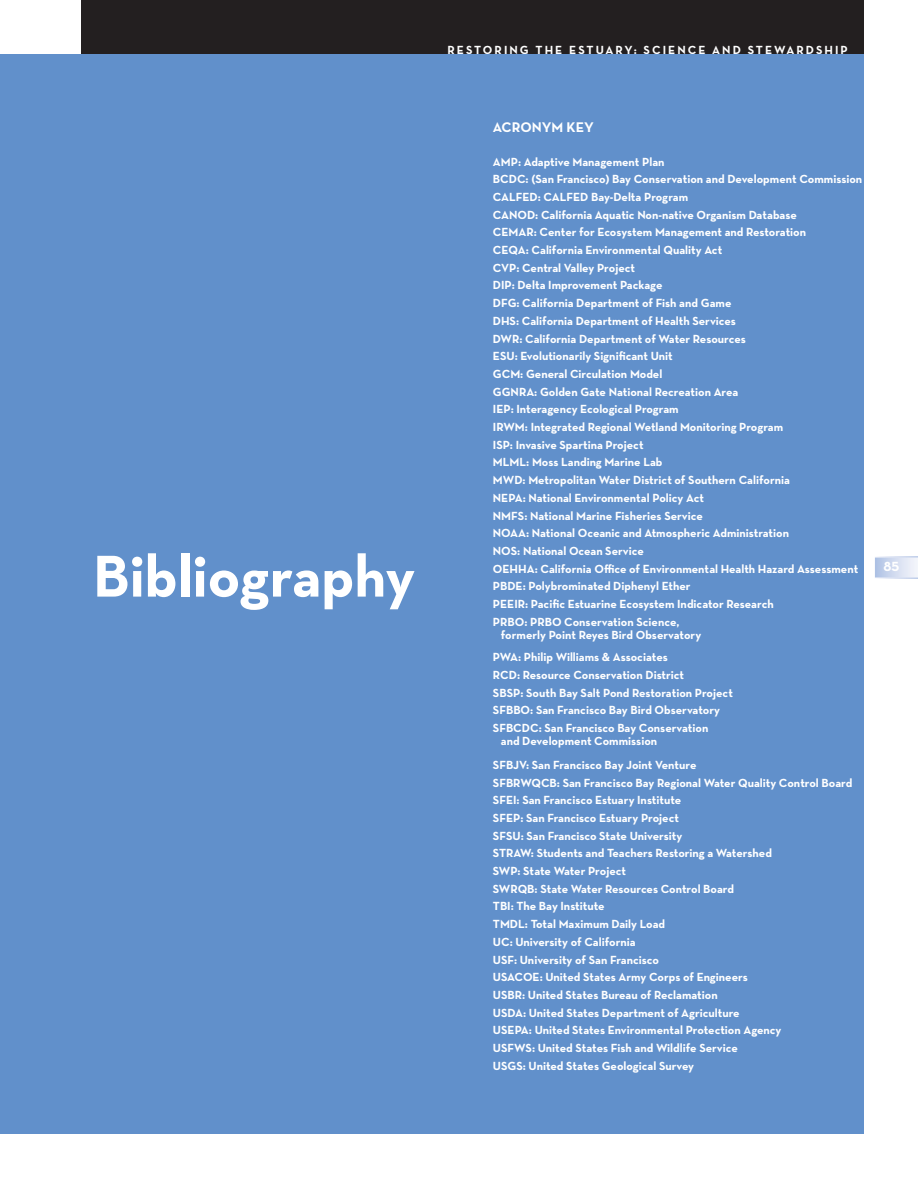
<style>
.page{position:relative;width:918px;height:1188px;background:#fff}
.page>*{position:absolute;margin:0;border:0;box-sizing:border-box;transform-origin:0 0}
.t1{font:700 60px "Neutra Text";color:#fff}
.t2{font:700 14.25px "Neutra Text";color:#fff}
.t3{font:13.5px "Neutra Text Bold Alt";color:#fff}
.t4{font:700 12px/17.7px "Neutra Text";color:#fff}
.t5{font:700 12px "Neutra Text";letter-spacing:.17em;color:#fff}
</style>
<div class="page">
<div style="left:81px;top:0;width:783px;height:70px;background:#231f20"></div>
<svg style="left:875px;top:556px;width:43px;height:23px"></svg>
<div style="left:0;top:54px;width:864px;height:1080px;background:#6190cb"></div>
<h1 class="t1" style="left:93px;top:553px;width:324px">Bibliography</h1>
<p class="t5" style="left:447px;top:45px;width:402px">RESTORING THE ESTUARY: SCIENCE AND STEWARDSHIP</p>
<p class="t2" style="left:493px;top:121px;width:102px">ACRONYM KEY</p>
<p class="t4" style="left:493px;top:154px;width:371px">AMP: Adaptive Management Plan<br>BCDC: (San Francisco) Bay Conservation and Development Commission CALFED: CALFED Bay-Delta Program<br>CANOD: California Aquatic Non-native Organism Database<br>CEMAR: Center for Ecosystem Management and Restoration<br>CEQA: California Environmental Quality Act<br>CVP: Central Valley Project<br>DIP: Delta Improvement Package<br>DFG: California Department of Fish and Game<br>DHS: California Department of Health Services<br>DWR: California Department of Water Resources<br>ESU: Evolutionarily Significant Unit<br>GCM: General Circulation Model<br>GGNRA: Golden Gate National Recreation Area<br>IEP: Interagency Ecological Program<br>IRWM: Integrated Regional Wetland Monitoring Program<br>ISP: Invasive Spartina Project<br>MLML: Moss Landing Marine Lab<br>MWD: Metropolitan Water District of Southern California<br>NEPA: National Environmental Policy Act<br>NMFS: National Marine Fisheries Service<br>NOAA: National Oceanic and Atmospheric Administration<br>NOS: National Ocean Service<br>OEHHA: California Office of Environmental Health Hazard Assessment PBDE: Polybrominated Diphenyl Ether<br>PEEIR: Pacific Estuarine Ecosystem Indicator Research<br>PRBO: PRBO Conservation Science,</p>
<p class="t4" style="left:493px;top:625px;width:210px;line-height:22.2px;text-indent:8px">formerly Point Reyes Bird Observatory<br>PWA: Philip Williams &amp; Associates</p>
<p class="t4" style="left:493px;top:667px;width:242px">RCD: Resource Conservation District<br>SBSP: South Bay Salt Pond Restoration Project SFBBO: San Francisco Bay Bird Observatory SFBCDC: San Francisco Bay Conservation</p>
<p class="t4" style="left:493px;top:730px;width:205px;line-height:23.7px;text-indent:8px">and Development Commission<br>SFBJV: San Francisco Bay Joint Venture</p>
<p class="t4" style="left:493px;top:775px;width:361px">SFBRWQCB: San Francisco Bay Regional Water Quality Control Board SFEI: San Francisco Estuary Institute<br>SFEP: San Francisco Estuary Project<br>SFSU: San Francisco State University<br>STRAW: Students and Teachers Restoring a Watershed<br>SWP: State Water Project<br>SWRQB: State Water Resources Control Board<br>TBI: The Bay Institute<br>TMDL: Total Maximum Daily Load<br>UC: University of California<br>USF: University of San Francisco<br>USACOE: United States Army Corps of Engineers<br>USBR: United States Bureau of Reclamation<br>USDA: United States Department of Agriculture<br>USEPA: United States Environmental Protection Agency<br>USFWS: United States Fish and Wildlife Service<br>USGS: United States Geological Survey</p>
<p class="t3" style="left:883px;top:561px;width:17px">85</p>
</div>
